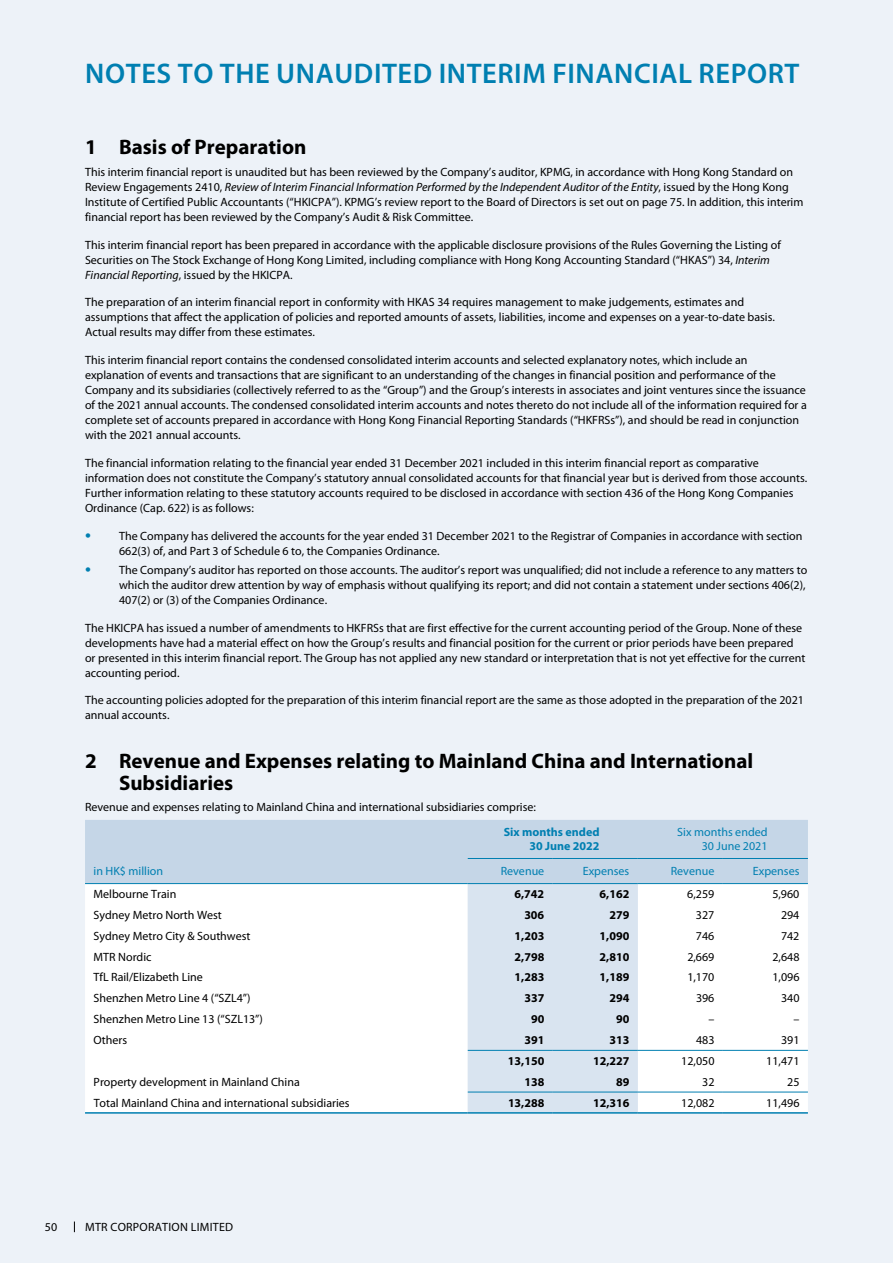
<style>
.page{position:relative;width:893px;height:1263px;background:#edf2f8}
.page>*{position:absolute;margin:0;border:0;box-sizing:border-box;transform-origin:0 0}
.t1{font:600 28.5px "Myriad Pro";letter-spacing:.02em;color:#007fb1}
.t2{font:700 21px/22.5px "Myriad Pro";color:#000}
.t3{font:12px/15px "Myriad Pro";color:#000}
.t4{font:700 12px "Myriad Pro";color:#000}
.t5{font:12px/13.5px "Myriad Pro";color:#007fb1;text-align:right}
.t6{font:700 12px/13.5px "Myriad Pro";color:#007fb1;text-align:right}
.t7{font:12px "Myriad Pro";letter-spacing:.02em;color:#000}
.s1{font-style:italic}
.s2{font-size:21px;color:#007fb1}
</style>
<div class="page">
<div style="left:85px;top:820px;width:723px;height:63px;background:#c5d6e7"></div>
<div style="left:85px;top:884px;width:723px;height:228px;background:#fff"></div>
<div style="left:468px;top:884px;width:170px;height:228px;background:#d9e4f0"></div>
<hr style="left:638px;top:858px;width:85px;height:1px;background:#007fb1">
<hr style="left:723px;top:858px;width:85px;height:1px;background:#007fb1">
<hr style="left:468px;top:858px;width:85px;height:1px;background:#007fb1">
<hr style="left:553px;top:858px;width:85px;height:1px;background:#007fb1">
<hr style="left:85px;top:883px;width:383px;height:1px;background:#007fb1">
<hr style="left:468px;top:883px;width:85px;height:1px;background:#007fb1">
<hr style="left:553px;top:883px;width:85px;height:1px;background:#007fb1">
<hr style="left:638px;top:883px;width:85px;height:1px;background:#007fb1">
<hr style="left:723px;top:883px;width:85px;height:1px;background:#007fb1">
<hr style="left:85px;top:1112px;width:383px;height:2px;background:#007fb1">
<hr style="left:468px;top:1112px;width:85px;height:2px;background:#007fb1">
<hr style="left:553px;top:1112px;width:85px;height:2px;background:#007fb1">
<hr style="left:638px;top:1112px;width:85px;height:2px;background:#007fb1">
<hr style="left:723px;top:1112px;width:85px;height:2px;background:#007fb1">
<hr style="left:468px;top:1092px;width:85px;height:1px;background:#007fb1">
<hr style="left:553px;top:1092px;width:85px;height:1px;background:#007fb1">
<hr style="left:638px;top:1092px;width:85px;height:1px;background:#007fb1">
<hr style="left:723px;top:1092px;width:85px;height:1px;background:#007fb1">
<hr style="left:468px;top:1050px;width:85px;height:1px;background:#007fb1">
<hr style="left:553px;top:1050px;width:85px;height:1px;background:#007fb1">
<hr style="left:638px;top:1050px;width:85px;height:1px;background:#007fb1">
<hr style="left:723px;top:1050px;width:85px;height:1px;background:#007fb1">
<h1 class="t1" style="left:85px;top:58px;width:716px">NOTES TO THE UNAUDITED INTERIM FINANCIAL REPORT</h1>
<h2 class="t2" style="left:85px;top:135px;width:223px">1 Basis of Preparation</h2>
<p class="t3" style="left:85px;top:165px;width:720px">This interim financial report is unaudited but has been reviewed by the Company’s auditor, KPMG, in accordance with Hong Kong Standard on Review Engagements 2410, <span class="s1">Review of Interim Financial Information Performed by the Independent Auditor of the Entity</span>, issued by the Hong Kong Institute of Certified Public Accountants (“HKICPA”). KPMG’s review report to the Board of Directors is set out on page 75. In addition, this interim financial report has been reviewed by the Company’s Audit &amp; Risk Committee.</p>
<p class="t3" style="left:85px;top:237px;width:697px">This interim financial report has been prepared in accordance with the applicable disclosure provisions of the Rules Governing the Listing of<br>Securities on The Stock Exchange of Hong Kong Limited, including compliance with Hong Kong Accounting Standard (“HKAS”) 34, <span class="s1">Interim<br>Financial Reporting</span>, issued by the HKICPA.</p>
<p class="t3" style="left:85px;top:295px;width:691px">The preparation of an interim financial report in conformity with HKAS 34 requires management to make judgements, estimates and assumptions that affect the application of policies and reported amounts of assets, liabilities, income and expenses on a year-to-date basis.<br>Actual results may differ from these estimates.</p>
<p class="t3" style="left:85px;top:353px;width:723px">This interim financial report contains the condensed consolidated interim accounts and selected explanatory notes, which include an explanation of events and transactions that are significant to an understanding of the changes in financial position and performance of the Company and its subsidiaries (collectively referred to as the “Group”) and the Group’s interests in associates and joint ventures since the issuance of the 2021 annual accounts. The condensed consolidated interim accounts and notes thereto do not include all of the information required for a complete set of accounts prepared in accordance with Hong Kong Financial Reporting Standards (“HKFRSs”), and should be read in conjunction with the 2021 annual accounts.</p>
<p class="t3" style="left:85px;top:456px;width:724px">The financial information relating to the financial year ended 31 December 2021 included in this interim financial report as comparative information does not constitute the Company’s statutory annual consolidated accounts for that financial year but is derived from those accounts.<br>Further information relating to these statutory accounts required to be disclosed in accordance with section 436 of the Hong Kong Companies Ordinance (Cap. 622) is as follows:</p>
<p class="t3" style="left:119px;top:528px;width:685px;text-indent:-34px"><span class="s2">•</span> The Company has delivered the accounts for the year ended 31 December 2021 to the Registrar of Companies in accordance with section<br>662(3) of, and Part 3 of Schedule 6 to, the Companies Ordinance.</p>
<p class="t3" style="left:119px;top:563px;width:690px;text-indent:-34px"><span class="s2">•</span> The Company’s auditor has reported on those accounts. The auditor’s report was unqualified; did not include a reference to any matters to which the auditor drew attention by way of emphasis without qualifying its report; and did not contain a statement under sections 406(2),<br>407(2) or (3) of the Companies Ordinance.</p>
<p class="t3" style="left:85px;top:620px;width:722px">The HKICPA has issued a number of amendments to HKFRSs that are first effective for the current accounting period of the Group. None of these developments have had a material effect on how the Group’s results and financial position for the current or prior periods have been prepared or presented in this interim financial report. The Group has not applied any new standard or interpretation that is not yet effective for the current accounting period.</p>
<p class="t3" style="left:85px;top:693px;width:720px">The accounting policies adopted for the preparation of this interim financial report are the same as those adopted in the preparation of the 2021 annual accounts.</p>
<h2 class="t2" style="left:119px;top:748px;width:636px;text-indent:-34px">2 Revenue and Expenses relating to Mainland China and International<br>Subsidiaries</h2>
<p class="t3" style="left:85px;top:800px;width:452px">Revenue and expenses relating to Mainland China and international subsidiaries comprise:</p>
<p class="t6" style="left:504px;top:825px;width:97px">Six months ended<br>30 June 2022</p>
<p class="t5" style="left:677px;top:826px;width:92px">Six months ended<br>30 June 2021</p>
<p class="t5" style="left:94px;top:864px;width:71px">in HK$ million</p>
<p class="t5" style="left:501px;top:864px;width:45px">Revenue</p>
<p class="t5" style="left:583px;top:864px;width:48px">Expenses</p>
<p class="t5" style="left:671px;top:864px;width:45px">Revenue</p>
<p class="t5" style="left:753px;top:864px;width:48px">Expenses</p>
<p class="t3" style="left:94px;top:887px;width:84px">Melbourne Train</p>
<p class="t4" style="left:514px;top:886px;width:31px">6,742</p>
<p class="t4" style="left:600px;top:886px;width:31px">6,162</p>
<p class="t3" style="left:687px;top:887px;width:29px">6,259</p>
<p class="t3" style="left:772px;top:887px;width:29px">5,960</p>
<p class="t3" style="left:94px;top:907px;width:130px">Sydney Metro North West</p>
<p class="t4" style="left:524px;top:907px;width:21px">306</p>
<p class="t4" style="left:609px;top:907px;width:21px">279</p>
<p class="t3" style="left:696px;top:907px;width:20px">327</p>
<p class="t3" style="left:781px;top:907px;width:20px">294</p>
<p class="t3" style="left:94px;top:928px;width:158px">Sydney Metro City &amp; Southwest</p>
<p class="t4" style="left:515px;top:928px;width:31px">1,203</p>
<p class="t4" style="left:600px;top:928px;width:31px">1,090</p>
<p class="t3" style="left:696px;top:928px;width:20px">746</p>
<p class="t3" style="left:781px;top:928px;width:20px">742</p>
<p class="t3" style="left:94px;top:949px;width:59px">MTR Nordic</p>
<p class="t4" style="left:515px;top:949px;width:31px">2,798</p>
<p class="t4" style="left:600px;top:949px;width:31px">2,810</p>
<p class="t3" style="left:687px;top:949px;width:29px">2,669</p>
<p class="t3" style="left:772px;top:949px;width:29px">2,648</p>
<p class="t3" style="left:94px;top:970px;width:111px">TfL Rail/Elizabeth Line</p>
<p class="t4" style="left:515px;top:969px;width:31px">1,283</p>
<p class="t4" style="left:600px;top:969px;width:31px">1,189</p>
<p class="t3" style="left:687px;top:970px;width:29px">1,170</p>
<p class="t3" style="left:772px;top:970px;width:29px">1,096</p>
<p class="t3" style="left:94px;top:991px;width:159px">Shenzhen Metro Line 4 (“SZL4”)</p>
<p class="t4" style="left:524px;top:990px;width:21px">337</p>
<p class="t4" style="left:609px;top:990px;width:21px">294</p>
<p class="t3" style="left:696px;top:991px;width:20px">396</p>
<p class="t3" style="left:781px;top:991px;width:20px">340</p>
<p class="t3" style="left:94px;top:1012px;width:171px">Shenzhen Metro Line 13 (“SZL13”)</p>
<p class="t4" style="left:531px;top:1011px;width:15px">90</p>
<p class="t4" style="left:616px;top:1011px;width:15px">90</p>
<p class="t3" style="left:708px;top:1012px;width:7px">–</p>
<p class="t3" style="left:793px;top:1012px;width:7px">–</p>
<p class="t3" style="left:94px;top:1033px;width:35px">Others</p>
<p class="t4" style="left:524px;top:1032px;width:21px">391</p>
<p class="t4" style="left:609px;top:1032px;width:21px">313</p>
<p class="t3" style="left:696px;top:1033px;width:20px">483</p>
<p class="t3" style="left:781px;top:1033px;width:20px">391</p>
<p class="t4" style="left:508px;top:1053px;width:38px">13,150</p>
<p class="t4" style="left:593px;top:1053px;width:38px">12,227</p>
<p class="t3" style="left:681px;top:1053px;width:35px">12,050</p>
<p class="t3" style="left:766px;top:1053px;width:35px">11,471</p>
<p class="t3" style="left:94px;top:1074px;width:208px">Property development in Mainland China</p>
<p class="t4" style="left:524px;top:1074px;width:21px">138</p>
<p class="t4" style="left:616px;top:1074px;width:15px">89</p>
<p class="t3" style="left:702px;top:1074px;width:14px">32</p>
<p class="t3" style="left:787px;top:1074px;width:14px">25</p>
<p class="t3" style="left:94px;top:1095px;width:257px">Total Mainland China and international subsidiaries</p>
<p class="t4" style="left:508px;top:1095px;width:38px">13,288</p>
<p class="t4" style="left:593px;top:1095px;width:38px">12,316</p>
<p class="t3" style="left:681px;top:1095px;width:35px">12,082</p>
<p class="t3" style="left:766px;top:1095px;width:35px">11,496</p>
<p class="t3" style="left:45px;top:1219px;width:14px">50</p>
<p class="t7" style="left:85px;top:1220px;width:149px">MTR CORPORATION LIMITED</p>
</div>
